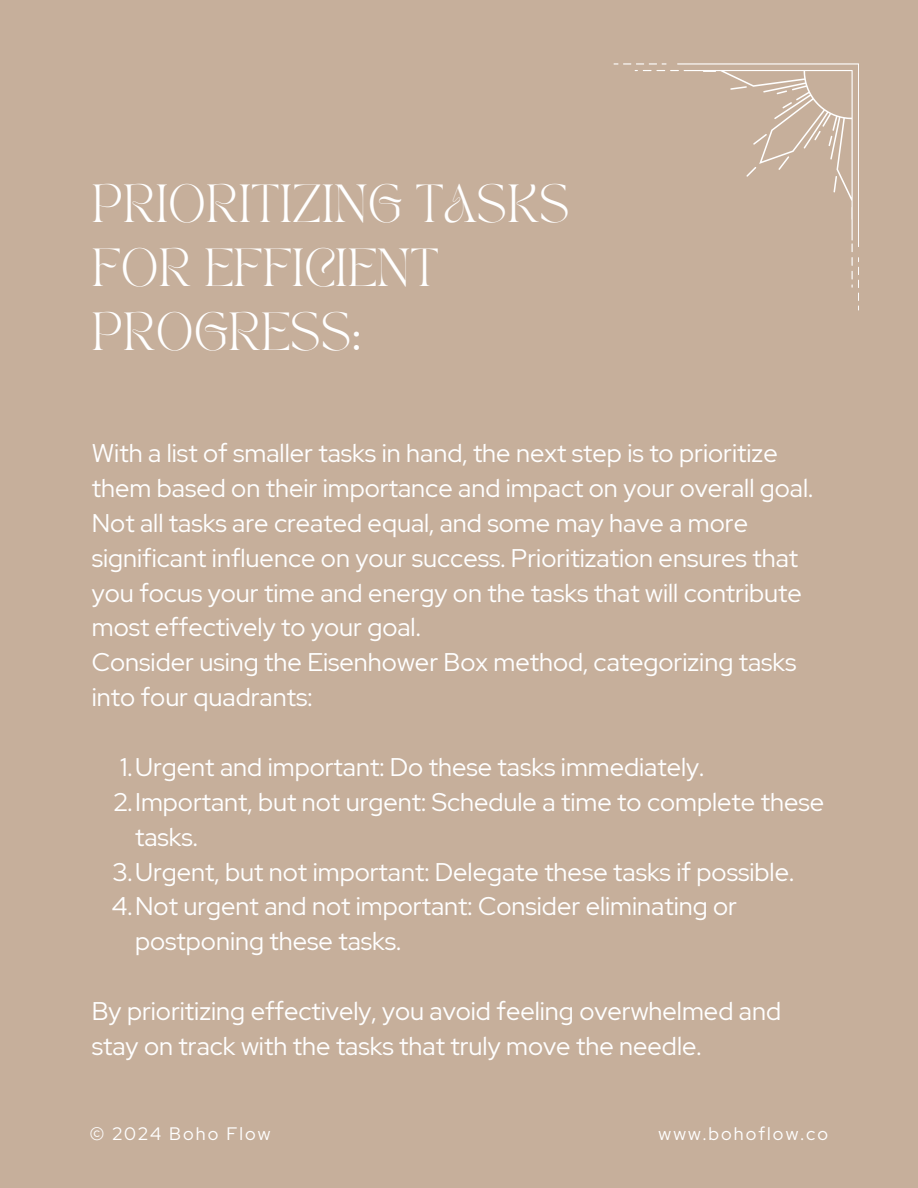
<style>
.page{position:relative;width:918px;height:1188px;background:#c6af9b}
.page>*{position:absolute;margin:0;border:0;box-sizing:border-box;transform-origin:0 0}
.t1{font:37.5px/64.2px "TAN PEARL Regular";color:#fff}
.t2{font:25.5px/34.8px "Red Hat Display";color:#fff}
.t3{font:18px "Red Hat Display";letter-spacing:.115em;color:#fff}
</style>
<div class="page">
<svg style="left:614px;top:63px;width:245px;height:247px"></svg>
<p class="t1" style="left:92px;top:175px;width:480px">PRIORITIZING TASKS<br>FOR EFFICIENT<br>PROGRESS:</p>
<p class="t2" style="left:92px;top:436px;width:723px">With a list of smaller tasks in hand, the next step is to prioritize them based on their importance and impact on your overall goal.<br>Not all tasks are created equal, and some may have a more significant influence on your success. Prioritization ensures that you focus your time and energy on the tasks that will contribute most effectively to your goal.<br>Consider using the Eisenhower Box method, categorizing tasks into four quadrants:</p>
<h1 class="t2" style="left:120px;top:749px;width:586px">1.Urgent and important: Do these tasks immediately.</h1>
<h2 class="t2" style="left:135px;top:784px;width:691px;text-indent:-21px">2.Important, but not urgent: Schedule a time to complete these tasks.</h2>
<p class="t2" style="left:113px;top:854px;width:683px">3.Urgent, but not important: Delegate these tasks if possible.</p>
<p class="t2" style="left:135px;top:889px;width:603px;text-indent:-23px">4.Not urgent and not important: Consider eliminating or postponing these tasks.</p>
<p class="t2" style="left:92px;top:994px;width:691px">By prioritizing effectively, you avoid feeling overwhelmed and stay on track with the tasks that truly move the needle.</p>
<p class="t3" style="left:90px;top:1122px;width:182px">© 2024 Boho Flow</p>
<p class="t3" style="left:659px;top:1122px;width:171px">www.bohoflow.co</p>
</div>
